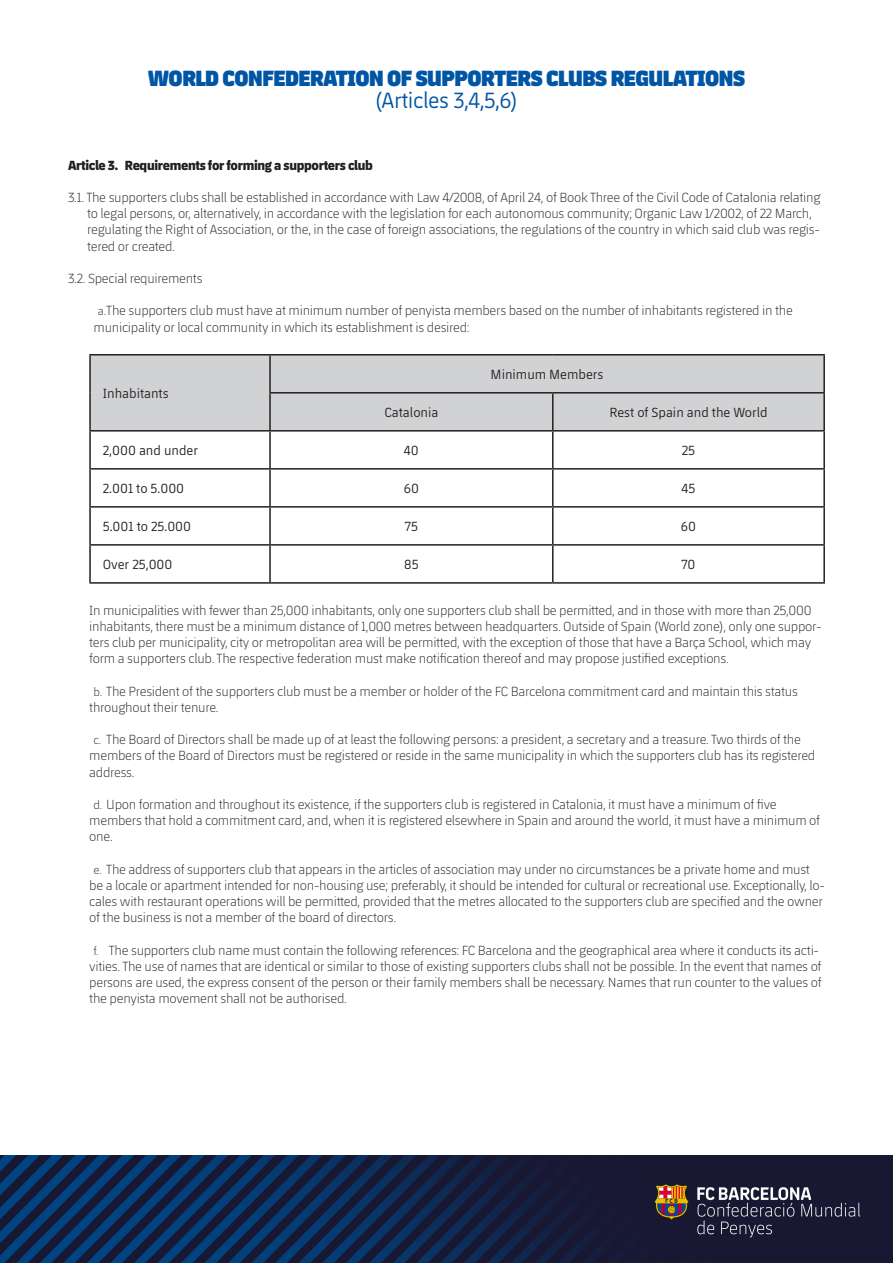
<style>
.page{position:relative;width:893px;height:1263px;background:#fff}
.page>*{position:absolute;margin:0;border:0;box-sizing:border-box;transform-origin:0 0}
.t1{font:800 22.5px "FCBARCELONA";letter-spacing:-.02em;color:#0155a5}
.t2{font:22.5px "FCBARCELONA";letter-spacing:-.02em;color:#0155a5}
.t3{font:300 13.5px/16.2px "FCBARCELONA";letter-spacing:-.02em;color:#231f20}
.t4{font:13.5px "FCBARCELONA";color:#231f20}
.t5{font:800 13.5px "FCBARCELONA";letter-spacing:-.02em;color:#231f20}
.s1{font-size:12px}
</style>
<div class="page">
<img style="left:0;top:1155px;width:893px;height:108px">
<div style="left:91px;top:355px;width:732px;height:75px;background:#d1d2d4"></div>
<hr style="left:89px;top:430px;width:181px;height:2px;background:#231f20">
<hr style="left:89px;top:432px;width:2px;height:36px;background:#231f20">
<hr style="left:269px;top:432px;width:2px;height:36px;background:#231f20">
<hr style="left:552px;top:432px;width:2px;height:36px;background:#231f20">
<hr style="left:823px;top:432px;width:2px;height:36px;background:#231f20">
<hr style="left:89px;top:468px;width:181px;height:2px;background:#231f20">
<hr style="left:89px;top:470px;width:2px;height:36px;background:#231f20">
<hr style="left:270px;top:468px;width:283px;height:2px;background:#231f20">
<hr style="left:269px;top:470px;width:2px;height:36px;background:#231f20">
<hr style="left:553px;top:468px;width:272px;height:2px;background:#231f20">
<hr style="left:552px;top:470px;width:2px;height:36px;background:#231f20">
<hr style="left:823px;top:470px;width:2px;height:36px;background:#231f20">
<hr style="left:89px;top:506px;width:181px;height:2px;background:#231f20">
<hr style="left:89px;top:508px;width:2px;height:36px;background:#231f20">
<hr style="left:270px;top:506px;width:283px;height:2px;background:#231f20">
<hr style="left:269px;top:508px;width:2px;height:36px;background:#231f20">
<hr style="left:553px;top:506px;width:272px;height:2px;background:#231f20">
<hr style="left:552px;top:508px;width:2px;height:36px;background:#231f20">
<hr style="left:823px;top:508px;width:2px;height:36px;background:#231f20">
<hr style="left:89px;top:544px;width:181px;height:2px;background:#231f20">
<hr style="left:89px;top:546px;width:2px;height:36px;background:#231f20">
<hr style="left:270px;top:544px;width:283px;height:2px;background:#231f20">
<hr style="left:269px;top:546px;width:2px;height:36px;background:#231f20">
<hr style="left:553px;top:544px;width:272px;height:2px;background:#231f20">
<hr style="left:552px;top:546px;width:2px;height:36px;background:#231f20">
<hr style="left:823px;top:546px;width:2px;height:36px;background:#231f20">
<hr style="left:89px;top:582px;width:181px;height:2px;background:#231f20">
<hr style="left:270px;top:582px;width:283px;height:2px;background:#231f20">
<hr style="left:553px;top:582px;width:272px;height:2px;background:#231f20">
<hr style="left:89px;top:355px;width:2px;height:38px;background:#231f20">
<hr style="left:89px;top:393px;width:2px;height:37px;background:#231f20">
<hr style="left:89px;top:354px;width:181px;height:1px;background:#231f20">
<hr style="left:269px;top:355px;width:2px;height:37px;background:#231f20">
<hr style="left:270px;top:354px;width:283px;height:1px;background:#231f20">
<hr style="left:553px;top:354px;width:272px;height:1px;background:#231f20">
<hr style="left:823px;top:355px;width:2px;height:37px;background:#231f20">
<hr style="left:269px;top:393px;width:2px;height:37px;background:#231f20">
<hr style="left:269px;top:392px;width:284px;height:1px;background:#231f20">
<hr style="left:553px;top:392px;width:272px;height:1px;background:#231f20">
<hr style="left:552px;top:393px;width:2px;height:37px;background:#231f20">
<hr style="left:823px;top:393px;width:2px;height:37px;background:#231f20">
<hr style="left:270px;top:430px;width:283px;height:2px;background:#231f20">
<hr style="left:553px;top:430px;width:272px;height:2px;background:#231f20">
<p class="t1" style="left:148px;top:60px;width:599px">WORLD CONFEDERATION OF SUPPORTERS CLUBS REGULATIONS</p>
<p class="t2" style="left:375px;top:85px;width:144px">(Articles 3,4,5,6)</p>
<p class="t5" style="left:68px;top:154px;width:306px">Article 3. Requirements for forming a supporters club</p>
<p class="t3" style="left:87px;top:189px;width:735px;text-indent:-19px">3.1. The supporters clubs shall be established in accordance with Law 4/2008, of April 24, of Book Three of the Civil Code of Catalonia relating to legal persons, or, alternatively, in accordance with the legislation for each autonomous community; Organic Law 1/2002, of 22 March, regulating the Right of Association, or the, in the case of foreign associations, the regulations of the country in which said club was regis&shy;tered or created.</p>
<p class="t3" style="left:68px;top:270px;width:136px">3.2. Special requirements</p>
<p class="t3" style="left:94px;top:302px;width:701px;text-indent:4px"><span class="s1">a.</span>The supporters club must have at minimum number of penyista members based on the number of inhabitants registered in the municipality or local community in which its establishment is desired:</p>
<p class="t4" style="left:103px;top:384px;width:67px">Inhabitants</p>
<p class="t4" style="left:491px;top:365px;width:114px">Minimum Members</p>
<p class="t4" style="left:384px;top:403px;width:56px">Catalonia</p>
<p class="t4" style="left:609px;top:403px;width:160px">Rest of Spain and the World</p>
<p class="t4" style="left:103px;top:441px;width:97px">2,000 and under</p>
<p class="t4" style="left:404px;top:441px;width:16px">40</p>
<p class="t4" style="left:682px;top:441px;width:15px">25</p>
<p class="t4" style="left:103px;top:479px;width:83px">2.001 to 5.000</p>
<p class="t4" style="left:404px;top:479px;width:17px">60</p>
<p class="t4" style="left:681px;top:479px;width:15px">45</p>
<p class="t4" style="left:103px;top:517px;width:90px">5.001 to 25.000</p>
<p class="t4" style="left:405px;top:517px;width:15px">75</p>
<p class="t4" style="left:681px;top:517px;width:17px">60</p>
<p class="t4" style="left:103px;top:555px;width:71px">Over 25,000</p>
<p class="t4" style="left:404px;top:555px;width:16px">85</p>
<p class="t4" style="left:681px;top:555px;width:16px">70</p>
<p class="t3" style="left:89px;top:601px;width:734px">In municipalities with fewer than 25,000 inhabitants, only one supporters club shall be permitted, and in those with more than 25,000 inhabitants, there must be a minimum distance of 1,000 metres between headquarters. Outside of Spain (World zone), only one suppor&shy;ters club per municipality, city or metropolitan area will be permitted, with the exception of those that have a Barça School, which may form a supporters club. The respective federation must make notification thereof and may propose justified exceptions.</p>
<p class="t3" style="left:89px;top:682px;width:710px;text-indent:4px"><span class="s1">b.</span> The President of the supporters club must be a member or holder of the FC Barcelona commitment card and maintain this status throughout their tenure.</p>
<p class="t3" style="left:89px;top:731px;width:727px;text-indent:4px"><span class="s1">c.</span> The Board of Directors shall be made up of at least the following persons: a president, a secretary and a treasure. Two thirds of the members of the Board of Directors must be registered or reside in the same municipality in which the supporters club has its registered address.</p>
<p class="t3" style="left:89px;top:795px;width:732px;text-indent:4px"><span class="s1">d.</span> Upon formation and throughout its existence, if the supporters club is registered in Catalonia, it must have a minimum of five members that hold a commitment card, and, when it is registered elsewhere in Spain and around the world, it must have a minimum of one.</p>
<p class="t3" style="left:89px;top:860px;width:737px;text-indent:4px"><span class="s1">e.</span> The address of supporters club that appears in the articles of association may under no circumstances be a private home and must be a locale or apartment intended for non-housing use; preferably, it should be intended for cultural or recreational use. Exceptionally, lo&shy;cales with restaurant operations will be permitted, provided that the metres allocated to the supporters club are specified and the owner of the business is not a member of the board of directors.</p>
<p class="t3" style="left:89px;top:941px;width:734px;text-indent:4px"><span class="s1">f.</span> The supporters club name must contain the following references: FC Barcelona and the geographical area where it conducts its acti&shy;vities. The use of names that are identical or similar to those of existing supporters clubs shall not be possible. In the event that names of persons are used, the express consent of the person or their family members shall be necessary. Names that run counter to the values of the penyista movement shall not be authorised.</p>
</div>
